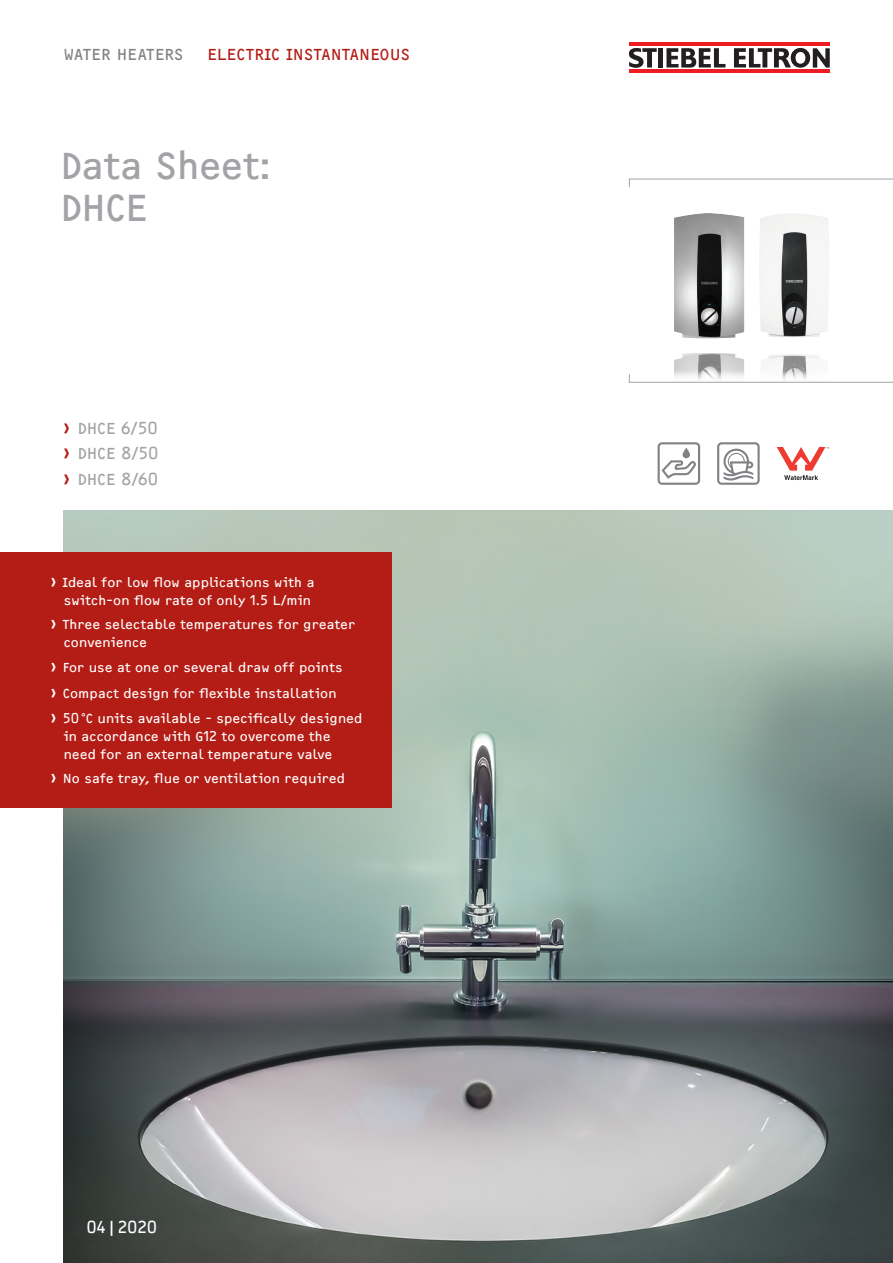
<style>
.page{position:relative;width:893px;height:1263px;background:#fff}
.page>*{position:absolute;margin:0;border:0;box-sizing:border-box;transform-origin:0 0}
._01_B_Headline_Grey{font:39px "F2 FOCR Bczyk Com";color:#a1a3a6}
.t1{font:16.5px "F2 FOCR Bczyk Com";letter-spacing:-.005em;color:#a1a3a6}
._20_B_Titel_Orientat{font:16.5px "F2 FOCR Bczyk Com";letter-spacing:.015em;color:#b41d15}
._20_B_Titel_Orientat-2{font:16.5px "F2 FOCR Bczyk Com";letter-spacing:.01em;color:#808285}
._20_B_Titel_Date{font:16.5px "F2 FOCR Bczyk Com";letter-spacing:-.035em;color:#fff}
.t2{font:13.5px/18px "F2 FOCR Bczyk Com";letter-spacing:.02em;color:#fff}
.s1{font-size:21.75px;color:#b41d15}
.s2{font-size:18.75px}
</style>
<div class="page">
<img style="left:64px;top:510px;width:829px;height:753px">
<hr style="left:629px;top:43px;width:201px;height:3px;background:#ee1d23">
<hr style="left:629px;top:70px;width:201px;height:3px;background:#ee1d23">
<svg style="left:666px;top:48px;width:59px;height:20px"></svg>
<div style="left:658px;top:48px;width:5px;height:20px;background:#231f20"></div>
<svg style="left:734px;top:48px;width:96px;height:20px"></svg>
<svg style="left:629px;top:48px;width:28px;height:20px"></svg>
<img style="left:674px;top:213px;width:70px;height:125px">
<img style="left:674px;top:353px;width:70px;height:20px">
<img style="left:759px;top:213px;width:32px;height:60px">
<img style="left:761px;top:354px;width:59px;height:19px">
<div style="left:0;top:553px;width:391px;height:255px;background:#b41d15"></div>
<svg style="left:628px;top:373px;width:265px;height:10px"></svg>
<svg style="left:628px;top:178px;width:265px;height:9px"></svg>
<svg style="left:777px;top:447px;width:52px;height:33px"></svg>
<svg style="left:658px;top:442px;width:42px;height:43px"></svg>
<svg style="left:717px;top:442px;width:43px;height:43px"></svg>
<p class="_20_B_Titel_Orientat-2" style="left:64px;top:45px;width:121px">WATER HEATERS</p>
<p class="_20_B_Titel_Orientat" style="left:207px;top:45px;width:204px">ELECTRIC INSTANTANEOUS</p>
<p class="_01_B_Headline_Grey" style="left:60px;top:143px;width:213px">Data Sheet:</p>
<p class="_01_B_Headline_Grey" style="left:60px;top:186px;width:89px">DHCE</p>
<p class="t1" style="left:64px;top:419px;width:96px"><span class="s1">›</span> DHCE 6/50</p>
<p class="t1" style="left:64px;top:444px;width:97px"><span class="s1">›</span> DHCE 8/50</p>
<p class="t1" style="left:64px;top:470px;width:96px"><span class="s1">›</span> DHCE 8/60</p>
<p class="t2" style="left:51px;top:573px;width:265px;text-align:right"><span class="s2">›</span> Ideal for low flow applications with a switch-on flow rate of only 1.5 L/min</p>
<p class="t2" style="left:64px;top:616px;width:293px;text-indent:-13px"><span class="s2">›</span> Three selectable temperatures for greater convenience</p>
<p class="t2" style="left:51px;top:658px;width:293px"><span class="s2">›</span> For use at one or several draw off points</p>
<p class="t2" style="left:51px;top:684px;width:287px"><span class="s2">›</span> Compact design for flexible installation</p>
<p class="t2" style="left:64px;top:709px;width:300px;text-indent:-13px"><span class="s2">›</span> 50°C units available - specifically designed in accordance with G12 to overcome the need for an external temperature valve</p>
<p class="t2" style="left:51px;top:769px;width:296px"><span class="s2">›</span> No safe tray, flue or ventilation required</p>
<p class="_20_B_Titel_Date" style="left:86px;top:1218px;width:73px">04|2020</p>
</div>
